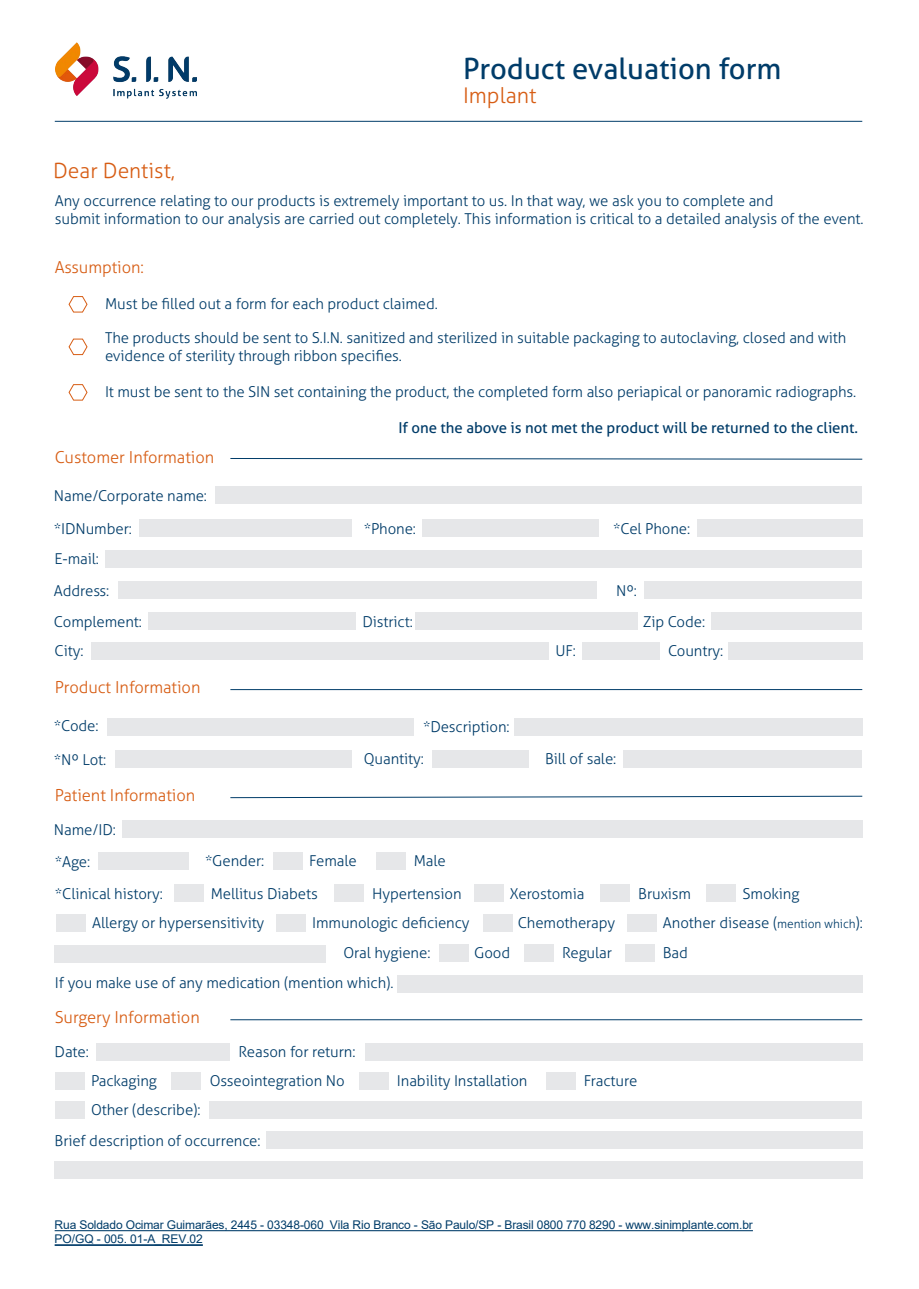
<style>
.page{position:relative;width:919px;height:1289px;background:#fff}
.page>*{position:absolute;margin:0;border:0;box-sizing:border-box;transform-origin:0 0}
.t1{font:29.25px "Aller";color:#003c69}
.t2{font:300 21.6px "Aller";color:#d75d14}
.t3{font:300 21px "Aller";color:#d75d14}
.t4{font:300 16.5px "Aller";letter-spacing:-.005em;color:#d75d14}
.t5{font:300 15px/18px "Aller";letter-spacing:-.005em;color:#003c69}
.t6{font:15px "Aller";letter-spacing:-.005em;color:#003c69}
.t7{font:12px/14.4px "Arial";letter-spacing:-.01em;color:#003c69}
.s1{font-size:12px}
</style>
<div class="page">
<hr style="left:55px;top:121px;width:807px;height:1px;background:#003c69">
<svg style="left:230px;top:458px;width:633px;height:2px"></svg>
<hr style="left:230px;top:689px;width:632px;height:1px;background:#003c69">
<svg style="left:230px;top:795px;width:633px;height:3px"></svg>
<hr style="left:230px;top:1019px;width:632px;height:1px;background:#003c69">
<svg style="left:68px;top:296px;width:20px;height:17px"></svg>
<svg style="left:68px;top:338px;width:20px;height:17px"></svg>
<svg style="left:68px;top:384px;width:20px;height:17px"></svg>
<div style="left:215px;top:486px;width:647px;height:18px;background:#e6e7e9"></div>
<div style="left:107px;top:718px;width:306px;height:18px;background:#e6e7e9"></div>
<div style="left:515px;top:718px;width:348px;height:18px;background:#e6e7e9"></div>
<div style="left:115px;top:749px;width:236px;height:18px;background:#e6e7e9"></div>
<div style="left:122px;top:820px;width:741px;height:18px;background:#e6e7e9"></div>
<div style="left:54px;top:945px;width:271px;height:18px;background:#e6e7e9"></div>
<div style="left:398px;top:975px;width:465px;height:18px;background:#e6e7e9"></div>
<div style="left:209px;top:1100px;width:653px;height:18px;background:#e6e7e9"></div>
<div style="left:266px;top:1131px;width:597px;height:17px;background:#e6e7e9"></div>
<div style="left:55px;top:1161px;width:808px;height:17px;background:#e6e7e9"></div>
<div style="left:432px;top:749px;width:97px;height:18px;background:#e6e7e9"></div>
<div style="left:623px;top:749px;width:239px;height:18px;background:#e6e7e9"></div>
<div style="left:98px;top:852px;width:91px;height:17px;background:#e6e7e9"></div>
<div style="left:273px;top:852px;width:29px;height:17px;background:#e6e7e9"></div>
<div style="left:376px;top:852px;width:29px;height:17px;background:#e6e7e9"></div>
<div style="left:439px;top:943px;width:30px;height:18px;background:#e6e7e9"></div>
<div style="left:524px;top:943px;width:30px;height:18px;background:#e6e7e9"></div>
<div style="left:625px;top:943px;width:29px;height:18px;background:#e6e7e9"></div>
<div style="left:175px;top:884px;width:29px;height:18px;background:#e6e7e9"></div>
<div style="left:335px;top:884px;width:29px;height:18px;background:#e6e7e9"></div>
<div style="left:474px;top:884px;width:29px;height:18px;background:#e6e7e9"></div>
<div style="left:600px;top:884px;width:30px;height:18px;background:#e6e7e9"></div>
<div style="left:706px;top:884px;width:29px;height:18px;background:#e6e7e9"></div>
<div style="left:56px;top:913px;width:29px;height:18px;background:#e6e7e9"></div>
<div style="left:276px;top:913px;width:29px;height:18px;background:#e6e7e9"></div>
<div style="left:483px;top:913px;width:29px;height:18px;background:#e6e7e9"></div>
<div style="left:55px;top:1071px;width:29px;height:18px;background:#e6e7e9"></div>
<div style="left:55px;top:1100px;width:29px;height:18px;background:#e6e7e9"></div>
<div style="left:171px;top:1071px;width:30px;height:18px;background:#e6e7e9"></div>
<div style="left:359px;top:1071px;width:30px;height:18px;background:#e6e7e9"></div>
<div style="left:546px;top:1071px;width:29px;height:18px;background:#e6e7e9"></div>
<div style="left:627px;top:913px;width:29px;height:18px;background:#e6e7e9"></div>
<div style="left:140px;top:518px;width:212px;height:18px;background:#e6e7e9"></div>
<div style="left:149px;top:612px;width:207px;height:18px;background:#e6e7e9"></div>
<div style="left:416px;top:612px;width:222px;height:18px;background:#e6e7e9"></div>
<div style="left:118px;top:581px;width:478px;height:18px;background:#e6e7e9"></div>
<div style="left:92px;top:642px;width:457px;height:18px;background:#e6e7e9"></div>
<div style="left:105px;top:550px;width:757px;height:17px;background:#e6e7e9"></div>
<div style="left:96px;top:1042px;width:134px;height:18px;background:#e6e7e9"></div>
<div style="left:365px;top:1042px;width:497px;height:18px;background:#e6e7e9"></div>
<div style="left:422px;top:518px;width:177px;height:18px;background:#e6e7e9"></div>
<div style="left:697px;top:518px;width:165px;height:18px;background:#e6e7e9"></div>
<div style="left:644px;top:581px;width:218px;height:18px;background:#e6e7e9"></div>
<div style="left:711px;top:612px;width:151px;height:18px;background:#e6e7e9"></div>
<div style="left:728px;top:642px;width:134px;height:18px;background:#e6e7e9"></div>
<div style="left:582px;top:642px;width:78px;height:18px;background:#e6e7e9"></div>
<hr style="left:55px;top:1230px;width:697px;height:1px;background:#003c69">
<hr style="left:55px;top:1244px;width:148px;height:1px;background:#003c69">
<img style="left:56px;top:42px;width:140px;height:57px">
<h1 class="t1" style="left:463px;top:50px;width:320px">Product evaluation form</h1>
<h2 class="t2" style="left:463px;top:82px;width:75px">Implant</h2>
<h3 class="t3" style="left:53px;top:158px;width:123px">Dear Dentist,</h3>
<p class="t5" style="left:55px;top:191px;width:810px">Any occurrence relating to our products is extremely important to us. In that way, we ask you to complete and<br>submit information to our analysis are carried out completely. This information is critical to a detailed analysis of the event.</p>
<p class="t4" style="left:55px;top:258px;width:91px">Assumption:</p>
<p class="t5" style="left:105px;top:295px;width:334px">Must be filled out a form for each product claimed.</p>
<p class="t5" style="left:105px;top:328px;width:742px">The products should be sent to S.I.N. sanitized and sterilized in suitable packaging to autoclaving, closed and with evidence of sterility through ribbon specifies.</p>
<p class="t5" style="left:105px;top:383px;width:752px">It must be sent to the SIN set containing the product, the completed form also periapical or panoramic radiographs.</p>
<p class="t4" style="left:55px;top:447px;width:161px">Customer Information</p>
<p class="t5" style="left:54px;top:480px;width:154px;line-height:32.2px">Name/Corporate name: *IDNumber:</p>
<p class="t5" style="left:54px;top:543px;width:57px;line-height:31.8px">E-mail:<br>Address:</p>
<p class="t5" style="left:54px;top:607px;width:89px;line-height:29.2px">Complement:<br>City:</p>
<p class="t4" style="left:55px;top:677px;width:147px">Product Information</p>
<p class="t5" style="left:54px;top:716px;width:46px">*Code:</p>
<p class="t5" style="left:54px;top:750px;width:54px">*Nº Lot:</p>
<p class="t4" style="left:55px;top:785px;width:142px">Patient Information</p>
<p class="t5" style="left:54px;top:820px;width:63px">Name/ID:</p>
<p class="t6" style="left:398px;top:418px;width:461px">If one the above is not met the product will be returned to the client.</p>
<p class="t5" style="left:364px;top:519px;width:54px">*Phone:</p>
<p class="t5" style="left:613px;top:519px;width:78px">*Cel Phone:</p>
<p class="t5" style="left:616px;top:581px;width:22px">Nº:</p>
<p class="t5" style="left:362px;top:612px;width:52px">District:</p>
<p class="t5" style="left:643px;top:612px;width:63px">Zip Code:</p>
<p class="t5" style="left:555px;top:641px;width:22px">UF:</p>
<p class="t5" style="left:668px;top:641px;width:57px">Country:</p>
<p class="t5" style="left:423px;top:718px;width:88px">*Description:</p>
<p class="t5" style="left:364px;top:749px;width:61px">Quantity:</p>
<p class="t5" style="left:545px;top:749px;width:73px">Bill of sale:</p>
<p class="t5" style="left:55px;top:852px;width:37px">*Age:</p>
<p class="t5" style="left:205px;top:852px;width:61px">*Gender:</p>
<p class="t5" style="left:309px;top:852px;width:49px">Female</p>
<p class="t5" style="left:414px;top:852px;width:34px">Male</p>
<p class="t5" style="left:211px;top:884px;width:108px">Mellitus Diabets</p>
<p class="t5" style="left:372px;top:884px;width:91px">Hypertension</p>
<p class="t5" style="left:510px;top:884px;width:76px">Xerostomia</p>
<p class="t5" style="left:638px;top:884px;width:54px">Bruxism</p>
<p class="t5" style="left:742px;top:884px;width:58px">Smoking</p>
<p class="t5" style="left:92px;top:913px;width:174px">Allergy or hypersensitivity</p>
<p class="t5" style="left:312px;top:913px;width:159px">Immunologic deficiency</p>
<p class="t5" style="left:517px;top:913px;width:99px">Chemotherapy</p>
<p class="t5" style="left:55px;top:885px;width:109px">*Clinical history:</p>
<p class="t5" style="left:663px;top:913px;width:201px">Another disease (<span class="s1">mention which</span>):</p>
<p class="t5" style="left:343px;top:943px;width:88px">Oral hygiene:</p>
<p class="t5" style="left:55px;top:973px;width:340px">If you make use of any medication (mention which).</p>
<p class="t4" style="left:55px;top:1007px;width:146px">Surgery Information</p>
<p class="t5" style="left:55px;top:1042px;width:36px">Date:</p>
<p class="t5" style="left:238px;top:1042px;width:118px">Reason for return:</p>
<p class="t5" style="left:474px;top:943px;width:38px">Good</p>
<p class="t5" style="left:562px;top:943px;width:51px">Regular</p>
<p class="t5" style="left:662px;top:943px;width:27px">Bad</p>
<p class="t5" style="left:91px;top:1066px;width:111px;line-height:29.4px">Packaging<br>Other (describe):</p>
<p class="t5" style="left:210px;top:1071px;width:136px">Osseointegration No</p>
<p class="t5" style="left:397px;top:1071px;width:132px">Inability Installation</p>
<p class="t5" style="left:583px;top:1071px;width:55px">Fracture</p>
<p class="t5" style="left:55px;top:1131px;width:207px">Brief description of occurrence:</p>
<p class="t7" style="left:55px;top:1216px;width:699px">Rua Soldado Ocimar Guimarães, 2445 - 03348-060 Vila Rio Branco - São Paulo/SP - Brasil 0800 770 8290 - www.sinimplante.com.br<br>PO/GQ - 005. 01-A_REV.02</p>
</div>
